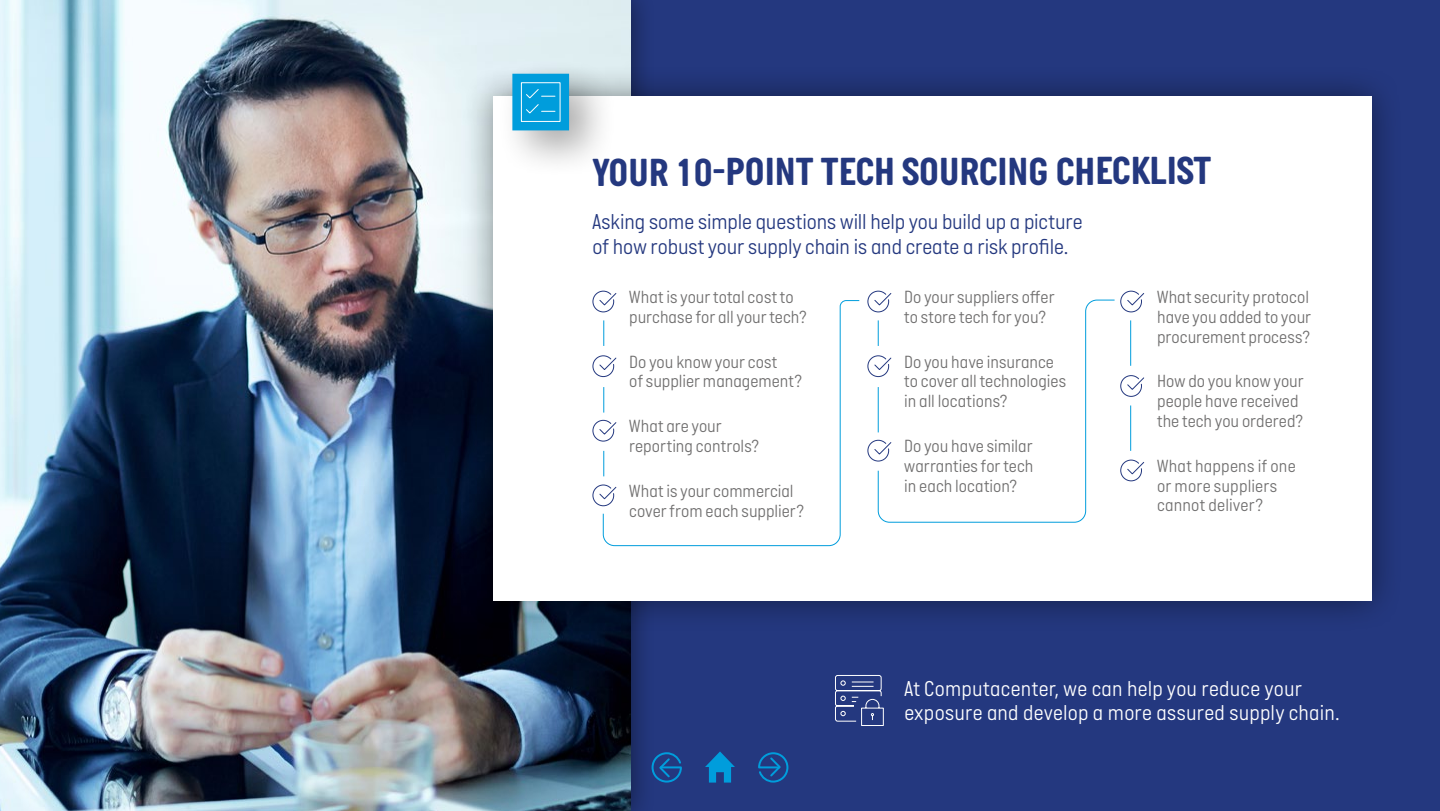
<style>
.page{position:relative;width:1440px;height:811px;background:#fff}
.page>*{position:absolute;margin:0;border:0;box-sizing:border-box;transform-origin:0 0}
.t1{font:700 40px "Italian Plate No One";letter-spacing:-.005em;color:#24387f}
.t2{font:300 22px/24.2px "Italian Plate No One";letter-spacing:-.005em;color:#24387f}
.t3{font:300 22px/24.2px "Italian Plate No One";letter-spacing:.015em;color:#fff}
.t4{font:300 18px/19.8px "Italian Plate No One";letter-spacing:.005em;color:#706f6f}
</style>
<div class="page">
<div style="left:541px;top:0;width:899px;height:811px;background:#24387f"></div>
<img style="left:0;top:0;width:631px;height:811px">
<div style="left:462px;top:65px;width:942px;height:568px;background:#000;opacity:.45"></div>
<div style="left:493px;top:96px;width:879px;height:505px;background:#fff"></div>
<div style="left:496px;top:58px;width:121px;height:121px;background:#000;opacity:.32"></div>
<div style="left:512px;top:74px;width:57px;height:56px;background:#009ddc"></div>
<div style="left:521px;top:82px;width:40px;height:40px;border:1px solid #fff"></div>
<svg style="left:526px;top:89px;width:30px;height:25px"></svg>
<svg style="left:592px;top:290px;width:25px;height:23px"></svg>
<svg style="left:592px;top:355px;width:10px;height:22px"></svg>
<svg style="left:592px;top:484px;width:10px;height:23px"></svg>
<svg style="left:592px;top:420px;width:10px;height:22px"></svg>
<svg style="left:867px;top:355px;width:10px;height:22px"></svg>
<svg style="left:867px;top:439px;width:10px;height:23px"></svg>
<svg style="left:867px;top:290px;width:25px;height:23px"></svg>
<hr style="left:1130px;top:320px;width:1px;height:46px;background:#009ddc">
<hr style="left:1130px;top:405px;width:1px;height:46px;background:#009ddc">
<svg style="left:602px;top:299px;width:258px;height:247px"></svg>
<svg style="left:877px;top:299px;width:238px;height:224px"></svg>
<svg style="left:835px;top:675px;width:49px;height:51px"></svg>
<svg style="left:1120px;top:375px;width:25px;height:22px"></svg>
<svg style="left:1120px;top:459px;width:25px;height:23px"></svg>
<svg style="left:1120px;top:290px;width:25px;height:23px"></svg>
<svg style="left:705px;top:751px;width:30px;height:31px"></svg>
<svg style="left:758px;top:752px;width:31px;height:31px"></svg>
<svg style="left:651px;top:752px;width:31px;height:31px"></svg>
<h1 class="t1" style="left:593px;top:150px;width:621px">YOUR 10-POINT TECH SOURCING CHECKLIST</h1>
<p class="t2" style="left:592px;top:211px;width:492px">Asking some simple questions will help you build up a picture of how robust your supply chain is and create a risk profile.</p>
<p class="t4" style="left:629px;top:288px;width:179px">What is your total cost to purchase for all your tech?</p>
<p class="t4" style="left:629px;top:352px;width:175px">Do you know your cost<br>of supplier management?</p>
<p class="t4" style="left:629px;top:417px;width:132px">What are your reporting controls?</p>
<p class="t4" style="left:629px;top:481px;width:176px">What is your commercial cover from each supplier?</p>
<p class="t4" style="left:904px;top:288px;width:152px">Do your suppliers offer to store tech for you?</p>
<p class="t4" style="left:904px;top:352px;width:163px">Do you have insurance to cover all technologies in all locations?</p>
<p class="t4" style="left:904px;top:437px;width:131px;text-align:justify">Do you have similar warranties for tech in each location?</p>
<p class="t4" style="left:1157px;top:288px;width:156px;text-align:justify">What security protocol have you added to your procurement process?</p>
<p class="t4" style="left:1157px;top:372px;width:148px">How do you know your people have received the tech you ordered?</p>
<p class="t4" style="left:1157px;top:457px;width:140px">What happens if one or more suppliers cannot deliver?</p>
<p class="t3" style="left:904px;top:677px;width:436px">At Computacenter, we can help you reduce your exposure and develop a more assured supply chain.</p>
</div>
